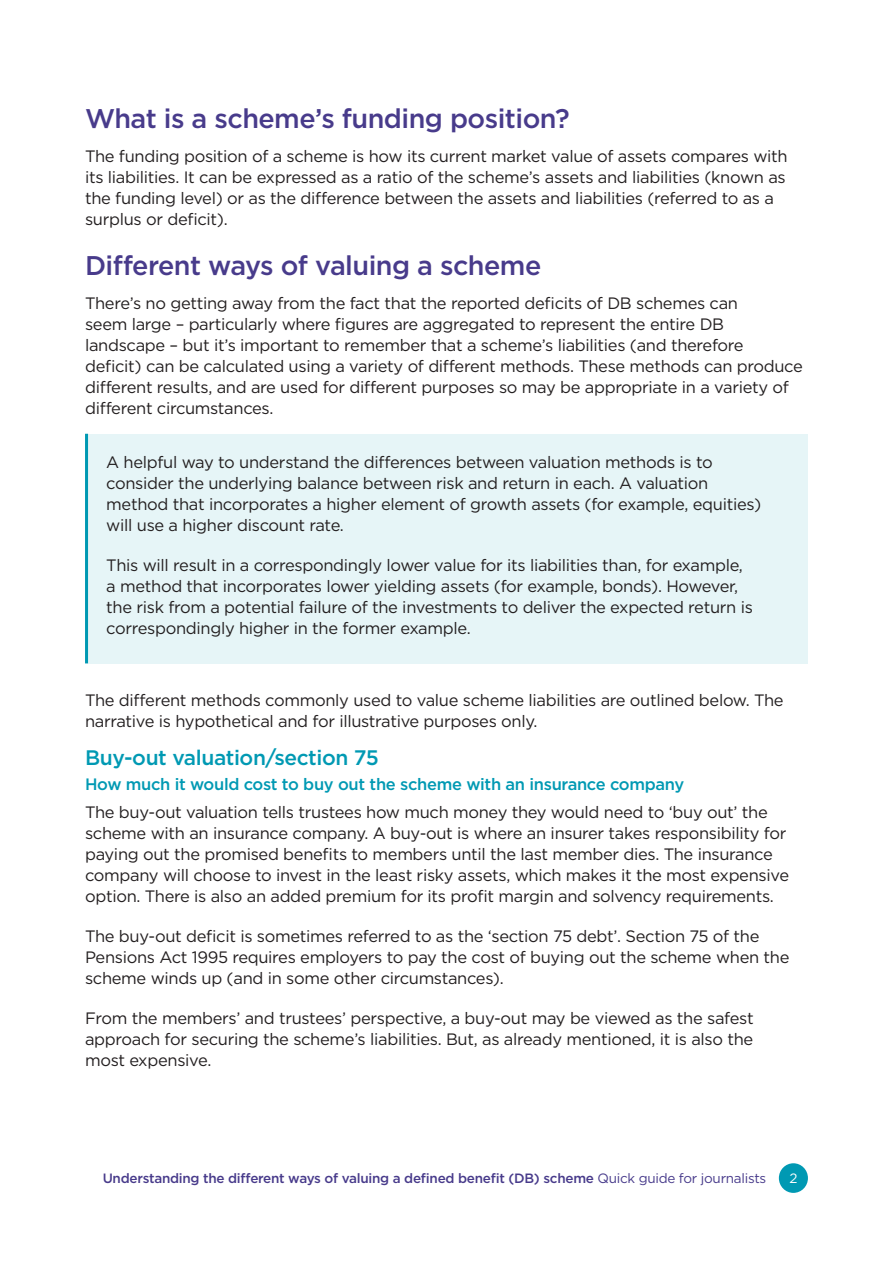
<style>
.page{position:relative;width:893px;height:1263px;background:#fff}
.page>*{position:absolute;margin:0;border:0;box-sizing:border-box;transform-origin:0 0}
.t1{font:500 27px "Gotham";letter-spacing:-.02em;color:#483b8b}
.t2{font:500 21px "Gotham";letter-spacing:-.02em;color:#0099b3}
.t3{font:16.5px/21px "Gotham";letter-spacing:-.02em;color:#231f20}
.t4{font:500 16.5px "Gotham";letter-spacing:-.02em;color:#0099b3}
.t5{font:500 13.5px "Gotham";letter-spacing:-.02em;color:#483b8b}
.t6{font:13.5px "Gotham";color:#fff}
.s1{font-weight:400}
</style>
<div class="page">
<div style="left:779px;top:1163px;width:29px;height:30px;background:#0099b3;border-radius:50%"></div>
<div style="left:85px;top:434px;width:723px;height:229px;background:#e6f5f7"></div>
<hr style="left:85px;top:434px;width:3px;height:229px;background:#0099b3">
<h1 class="t1" style="left:85px;top:101px;width:486px">What is a scheme’s funding position?</h1>
<p class="t3" style="left:85px;top:145px;width:704px">The funding position of a scheme is how its current market value of assets compares with its liabilities. It can be expressed as a ratio of the scheme’s assets and liabilities (known as the funding level) or as the difference between the assets and liabilities (referred to as a surplus or deficit).</p>
<h1 class="t1" style="left:85px;top:248px;width:458px">Different ways of valuing a scheme</h1>
<p class="t3" style="left:85px;top:292px;width:719px">There’s no getting away from the fact that the reported deficits of DB schemes can<br>seem large – particularly where figures are aggregated to represent the entire DB landscape – but it’s important to remember that a scheme’s liabilities (and therefore deficit) can be calculated using a variety of different methods. These methods can produce different results, and are used for different purposes so may be appropriate in a variety of different circumstances.</p>
<p class="t3" style="left:106px;top:451px;width:656px">A helpful way to understand the differences between valuation methods is to consider the underlying balance between risk and return in each. A valuation method that incorporates a higher element of growth assets (for example, equities) will use a higher discount rate.</p>
<p class="t3" style="left:106px;top:555px;width:648px">This will result in a correspondingly lower value for its liabilities than, for example, a method that incorporates lower yielding assets (for example, bonds). However, the risk from a potential failure of the investments to deliver the expected return is correspondingly higher in the former example.</p>
<p class="t3" style="left:85px;top:689px;width:700px">The different methods commonly used to value scheme liabilities are outlined below. The narrative is hypothetical and for illustrative purposes only.</p>
<p class="t2" style="left:85px;top:744px;width:295px">Buy-out valuation/section 75</p>
<p class="t4" style="left:85px;top:773px;width:601px">How much it would cost to buy out the scheme with an insurance company</p>
<p class="t3" style="left:85px;top:801px;width:706px">The buy-out valuation tells trustees how much money they would need to ‘buy out’ the scheme with an insurance company. A buy-out is where an insurer takes responsibility for paying out the promised benefits to members until the last member dies. The insurance company will choose to invest in the least risky assets, which makes it the most expensive option. There is also an added premium for its profit margin and solvency requirements.</p>
<p class="t3" style="left:85px;top:925px;width:706px">The buy-out deficit is sometimes referred to as the ‘section 75 debt’. Section 75 of the<br>Pensions Act 1995 requires employers to pay the cost of buying out the scheme when the scheme winds up (and in some other circumstances).</p>
<p class="t3" style="left:85px;top:1007px;width:670px;text-align:justify">From the members’ and trustees’ perspective, a buy-out may be viewed as the safest approach for securing the scheme’s liabilities. But, as already mentioned, it is also the most expensive.</p>
<p class="t5" style="left:103px;top:1170px;width:665px">Understanding the different ways of valuing a defined benefit (DB) scheme <span class="s1">Quick guide for journalists</span></p>
<p class="t6" style="left:789px;top:1169px;width:10px">2</p>
</div>
